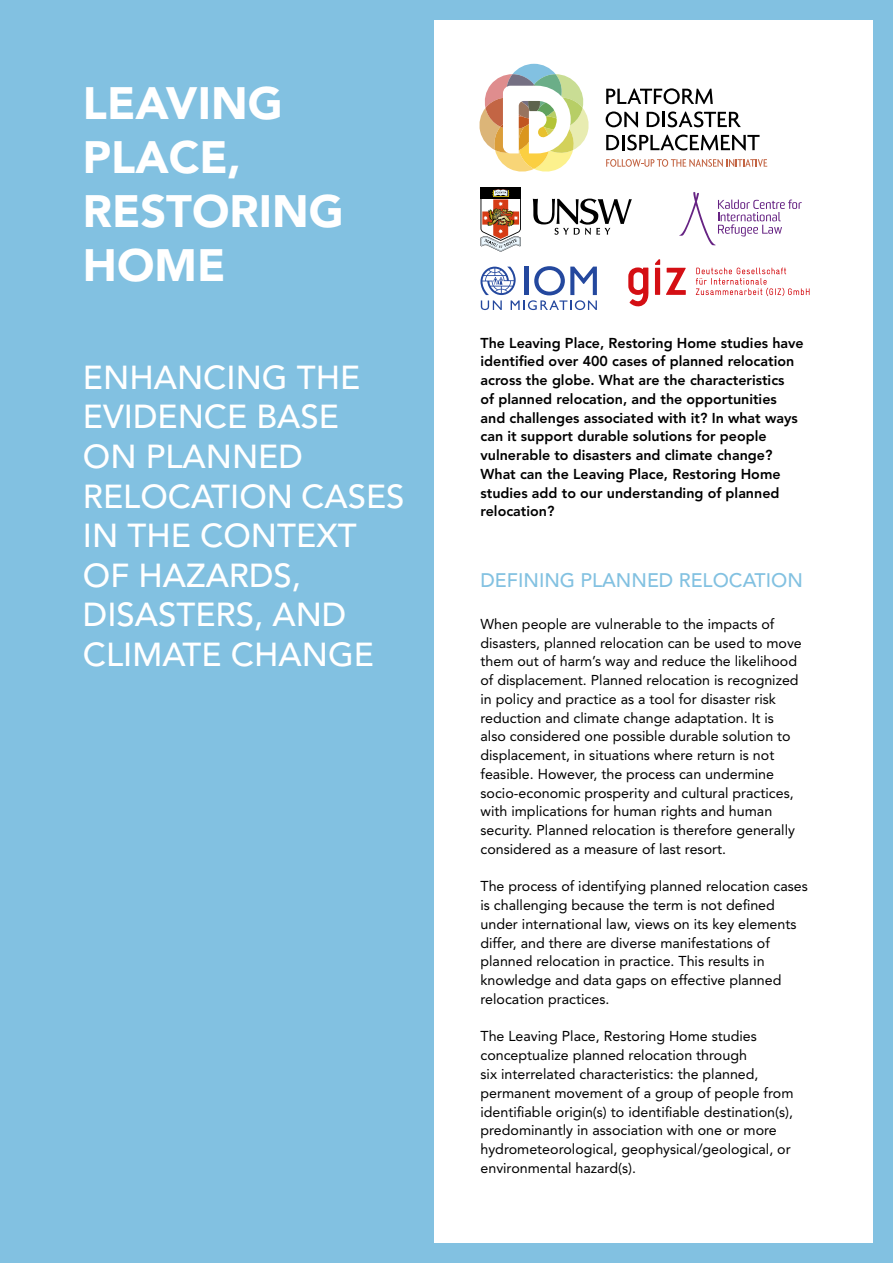
<style>
.page{position:relative;width:893px;height:1263px;background:#fff}
.page>*{position:absolute;margin:0;border:0;box-sizing:border-box;transform-origin:0 0}
.t1{font:900 45px/54px "Avenir LT Std";color:#fff}
.t2{font:500 33px/39.6px "Avenir LT Std";color:#fff}
.t3{font:500 19.5px "Avenir LT Std";color:#82c1e1}
.t4{font:14.25px/18.8px "Avenir LT Std";color:#000}
.t5{font:800 14.25px/18.8px "Avenir LT Std";color:#000}
</style>
<div class="page">
<svg style="left:628px;top:267px;width:20px;height:40px"></svg>
<svg style="left:666px;top:268px;width:20px;height:27px"></svg>
<svg style="left:655px;top:259px;width:5px;height:36px"></svg>
<svg style="left:696px;top:268px;width:113px;height:28px"></svg>
<svg style="left:480px;top:266px;width:117px;height:44px"></svg>
<div style="left:0;top:0;width:434px;height:1263px;background:#82c1e1"></div>
<div style="left:874px;top:0;width:19px;height:1263px;background:#82c1e1"></div>
<div style="left:0;top:0;width:893px;height:19px;background:#82c1e1"></div>
<div style="left:0;top:1244px;width:893px;height:19px;background:#82c1e1"></div>
<svg style="left:606px;top:88px;width:107px;height:16px"></svg>
<svg style="left:606px;top:111px;width:32px;height:16px"></svg>
<svg style="left:647px;top:112px;width:13px;height:15px"></svg>
<hr style="left:662px;top:112px;width:3px;height:15px;background:#000">
<svg style="left:667px;top:111px;width:74px;height:16px"></svg>
<svg style="left:606px;top:135px;width:154px;height:16px"></svg>
<svg style="left:606px;top:159px;width:161px;height:8px"></svg>
<svg style="left:479px;top:64px;width:110px;height:108px"></svg>
<svg style="left:679px;top:192px;width:123px;height:53px"></svg>
<svg style="left:480px;top:188px;width:41px;height:64px"></svg>
<svg style="left:533px;top:199px;width:99px;height:36px"></svg>
<h1 class="t1" style="left:83px;top:76px;width:262px">LEAVING<br>PLACE,<br>RESTORING<br>HOME</h1>
<h2 class="t2" style="left:83px;top:358px;width:323px">ENHANCING THE<br>EVIDENCE BASE<br>ON PLANNED<br>RELOCATION CASES<br>IN THE CONTEXT<br>OF HAZARDS,<br>DISASTERS, AND<br>CLIMATE CHANGE</h2>
<p class="t5" style="left:480px;top:333px;width:325px">The Leaving Place, Restoring Home studies have identified over 400 cases of planned relocation across the globe. What are the characteristics<br>of planned relocation, and the opportunities and challenges associated with it? In what ways can it support durable solutions for people vulnerable to disasters and climate change?<br>What can the Leaving Place, Restoring Home studies add to our understanding of planned relocation?</p>
<h3 class="t3" style="left:480px;top:569px;width:324px">DEFINING PLANNED RELOCATION</h3>
<p class="t4" style="left:480px;top:615px;width:323px">When people are vulnerable to the impacts of disasters, planned relocation can be used to move them out of harm’s way and reduce the likelihood of displacement. Planned relocation is recognized in policy and practice as a tool for disaster risk reduction and climate change adaptation. It is also considered one possible durable solution to displacement, in situations where return is not feasible. However, the process can undermine socio-economic prosperity and cultural practices, with implications for human rights and human security. Planned relocation is therefore generally considered as a measure of last resort.</p>
<p class="t4" style="left:480px;top:877px;width:329px">The process of identifying planned relocation cases is challenging because the term is not defined under international law, views on its key elements differ, and there are diverse manifestations of planned relocation in practice. This results in knowledge and data gaps on effective planned relocation practices.</p>
<p class="t4" style="left:480px;top:1027px;width:314px">The Leaving Place, Restoring Home studies conceptualize planned relocation through<br>six interrelated characteristics: the planned, permanent movement of a group of people from identifiable origin(s) to identifiable destination(s), predominantly in association with one or more hydrometeorological, geophysical/geological, or environmental hazard(s).</p>
</div>
